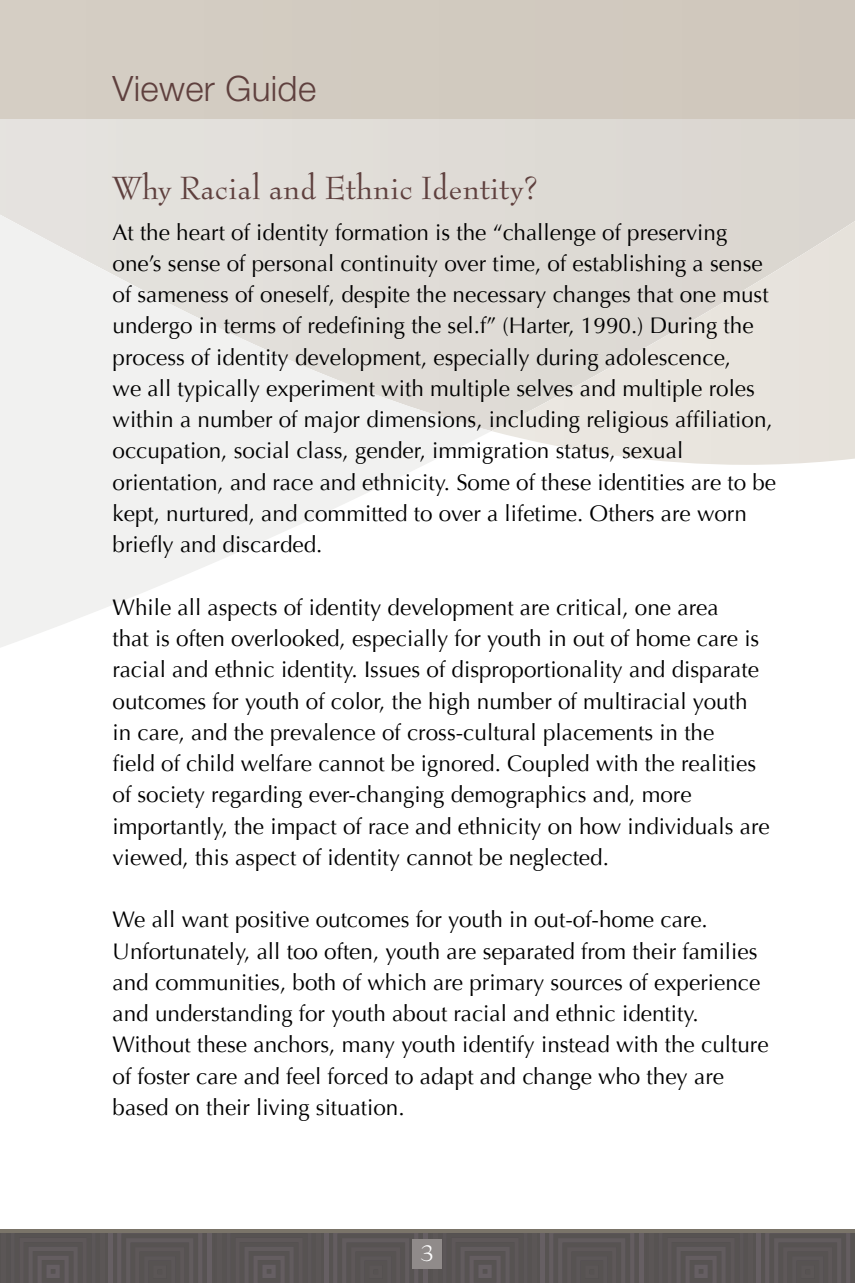
<style>
.page{position:relative;width:855px;height:1283px;background:#fff}
.page>*{position:absolute;margin:0;border:0;box-sizing:border-box;transform-origin:0 0}
.t1{font:35px "Bernhard Modern Std";color:#5f403e}
.t2{font:300 35px "Helvetica Neue";letter-spacing:.01em;color:#5f403e}
.t3{font:25.25px "Bernhard Modern Std";color:#fff}
.t4{font:22.5px/31.2px "Optima";color:#000}
</style>
<div class="page">
<svg style="left:0;top:431px;width:490px;height:217px;fill:#f1f1f0"></svg>
<svg style="left:493px;top:431px;width:362px;height:34px"></svg>
<svg style="left:0;top:119px;width:855px;height:312px"></svg>
<hr style="left:212px;top:1230px;width:2px;height:52px;background:#575352">
<div style="left:207px;top:1230px;width:5px;height:52px;background:#665f63"></div>
<svg style="left:0;top:1232px;width:207px;height:50px"></svg>
<hr style="left:428px;top:1230px;width:2px;height:52px;background:#575352">
<div style="left:423px;top:1230px;width:5px;height:52px;background:#665f63"></div>
<svg style="left:214px;top:1232px;width:209px;height:50px"></svg>
<hr style="left:644px;top:1230px;width:2px;height:52px;background:#575352">
<div style="left:639px;top:1230px;width:5px;height:52px;background:#665f63"></div>
<svg style="left:430px;top:1232px;width:209px;height:50px"></svg>
<svg style="left:646px;top:1232px;width:209px;height:50px"></svg>
<hr style="left:0;top:1229px;width:855px;height:3px;background:#7a7469">
<div style="left:413px;top:1239px;width:29px;height:29px;background:#908b8a"></div>
<div style="left:0;top:0;width:855px;height:119px;background:#d2cbc0"></div>
<h1 class="t2" style="left:112px;top:67px;width:205px">Viewer Guide</h1>
<h1 class="t1" style="left:112px;top:169px;width:427px">Why Racial and Ethnic Identity?</h1>
<p class="t4" style="left:112px;top:217px;width:665px">At the heart of identity formation is the “challenge of preserving one’s sense of personal continuity over time, of establishing a sense of sameness of oneself, despite the necessary changes that one must undergo in terms of redefining the sel.f” (Harter, 1990.) During the process of identity development, especially during adolescence,<br>we all typically experiment with multiple selves and multiple roles within a number of major dimensions, including religious affiliation, occupation, social class, gender, immigration status, sexual orientation, and race and ethnicity. Some of these identities are to be kept, nurtured, and committed to over a lifetime. Others are worn briefly and discarded.</p>
<p class="t4" style="left:112px;top:592px;width:659px">While all aspects of identity development are critical, one area<br>that is often overlooked, especially for youth in out of home care is racial and ethnic identity. Issues of disproportionality and disparate outcomes for youth of color, the high number of multiracial youth in care, and the prevalence of cross-cultural placements in the<br>field of child welfare cannot be ignored. Coupled with the realities of society regarding ever-changing demographics and, more importantly, the impact of race and ethnicity on how individuals are viewed, this aspect of identity cannot be neglected.</p>
<p class="t4" style="left:112px;top:904px;width:658px">We all want positive outcomes for youth in out-of-home care.<br>Unfortunately, all too often, youth are separated from their families and communities, both of which are primary sources of experience and understanding for youth about racial and ethnic identity.<br>Without these anchors, many youth identify instead with the culture of foster care and feel forced to adapt and change who they are based on their living situation.</p>
<p class="t3" style="left:421px;top:1239px;width:15px">3</p>
</div>
